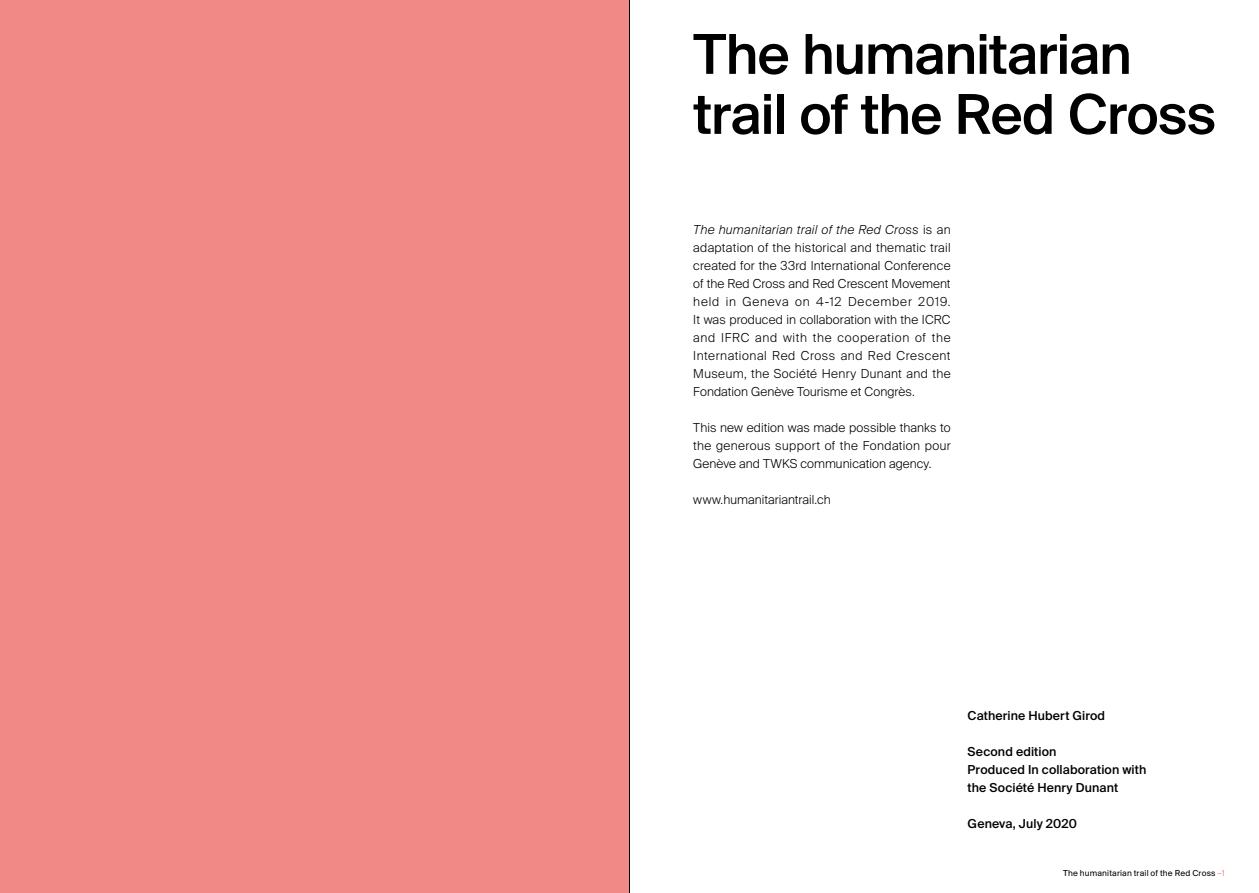
<style>
.page{position:relative;width:1259px;height:893px;background:#fff}
.page>*{position:absolute;margin:0;border:0;box-sizing:border-box;transform-origin:0 0}
.t1{font:500 60px/60px "Suisse BP Intl";letter-spacing:-.02em;color:#000}
.t2{font:300 12.3px/18px "Suisse Intl";letter-spacing:.01em;color:#000;text-align:justify}
.t3{font:500 12.3px/18px "Suisse Intl";letter-spacing:.01em;color:#000}
.t4{font:9px "Suisse BP Intl";letter-spacing:.015em;color:#000}
.s1{font-style:italic}
.s2{color:#f18987}
</style>
<div class="page">
<div style="left:0;top:0;width:629px;height:893px;background:#f18987"></div>
<hr style="left:629px;top:0;width:1px;height:893px;background:#000">
<h1 class="t1" style="left:693px;top:23px;width:524px">The humanitarian trail of the Red Cross</h1>
<p class="t2" style="left:693px;top:221px;width:259px"><span class="s1">The humanitarian trail of the Red Cross</span> is an adaptation of the historical and thematic trail created for the 33rd International Conference of the Red Cross and Red Crescent Movement held in Geneva on 4-12 December 2019.<br>It was produced in collaboration with the ICRC and IFRC and with the cooperation of the International Red Cross and Red Crescent Museum, the Société Henry Dunant and the Fondation Genève Tourisme et Congrès.</p>
<p class="t2" style="left:693px;top:419px;width:259px">This new edition was made possible thanks to the generous support of the Fondation pour Genève and TWKS communication agency.</p>
<p class="t2" style="left:693px;top:491px;width:139px">www.humanitariantrail.ch</p>
<p class="t3" style="left:967px;top:707px;width:139px">Catherine Hubert Girod</p>
<p class="t3" style="left:967px;top:743px;width:180px">Second edition<br>Produced In collaboration with the Société Henry Dunant</p>
<p class="t3" style="left:967px;top:815px;width:111px">Geneva, July 2020</p>
<p class="t4" style="left:1063px;top:868px;width:163px">The humanitarian trail of the Red Cross <span class="s2">–1</span></p>
</div>
